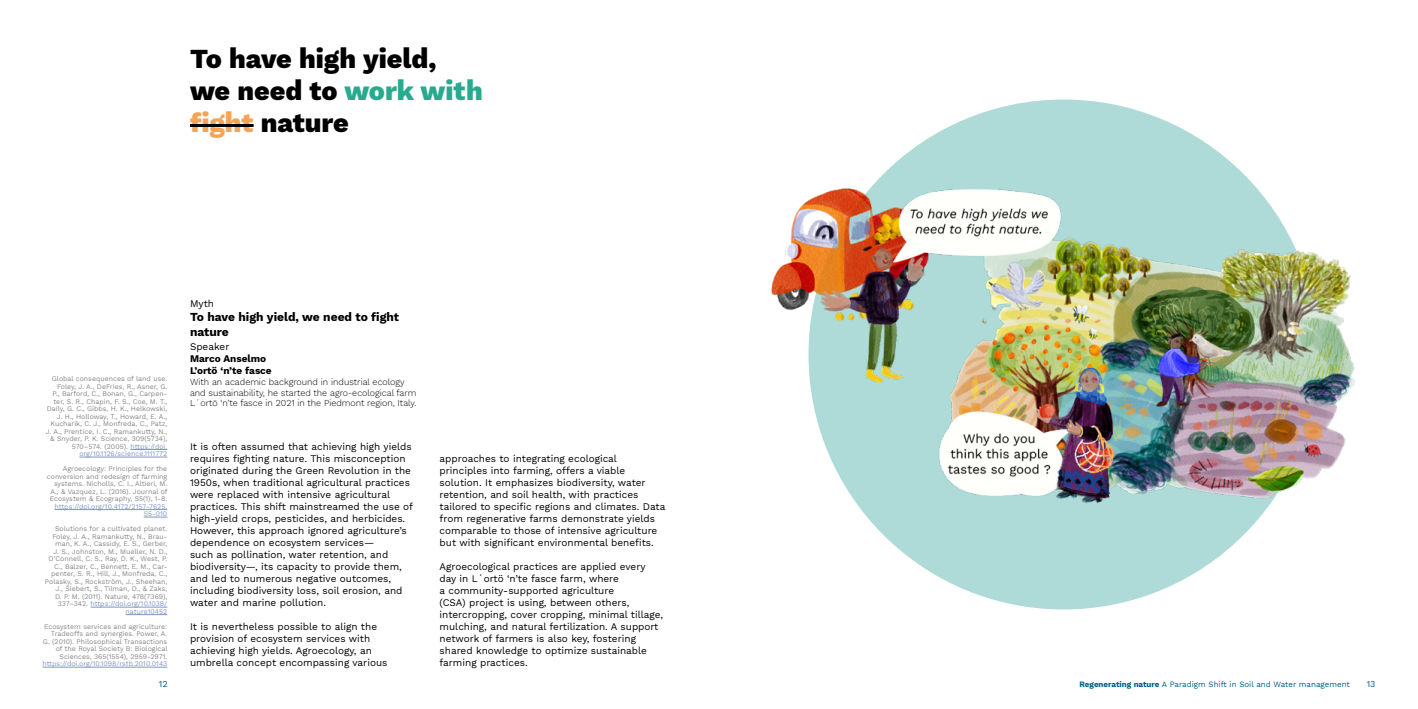
<style>
.page{position:relative;width:1418px;height:709px;background:#fff}
.page>*{position:absolute;margin:0;border:0;box-sizing:border-box;transform-origin:0 0}
.t1{font:800 27px/32.4px "Work Sans";color:#000}
.t2{font:700 12px/14.4px "Work Sans";color:#000}
.t3{font:10px/12px "Work Sans";color:#000}
.t4{font:700 10px/12px "Work Sans";color:#000}
.t5{font:300 9px/10.8px "Work Sans";color:#000}
.t6{font:9px "Work Sans";color:#005f84}
.t7{font:8px "Work Sans";color:#005f84}
.t8{font:7px/7.5px "Work Sans";color:#878787;text-align:right}
.t9{font:7px/7.5px "Work Sans";color:#8194c3;text-align:right}
.s1{color:#27aa8e}
.s2{color:#f4a454}
.s3{color:#8194c3}
.s4{font-weight:700}
</style>
<div class="page">
<div style="left:808px;top:99px;width:510px;height:510px;background:#aedbd7;border-radius:50%"></div>
<hr style="left:130px;top:449px;width:37px;height:1px;background:#8194c3">
<hr style="left:79px;top:457px;width:88px;height:1px;background:#8194c3">
<hr style="left:55px;top:509px;width:112px;height:1px;background:#8194c3">
<svg style="left:144px;top:517px;width:23px;height:1px"></svg>
<hr style="left:91px;top:607px;width:76px;height:1px;background:#8194c3">
<hr style="left:126px;top:614px;width:41px;height:1px;background:#8194c3">
<hr style="left:43px;top:667px;width:124px;height:1px;background:#8194c3">
<hr style="left:190px;top:124px;width:63px;height:3px;background:#000">
<img style="left:771px;top:183px;width:584px;height:342px">
<h1 class="t1" style="left:190px;top:41px;width:294px">To have high yield, we need to <span class="s1">work with </span><span class="s2">fight</span> nature</h1>
<p class="t8" style="left:46px;top:375px;width:123px">Global consequences of land use.<br>Foley, J. A., DeFries, R., Asner, G.<br>P., Barford, C., Bonan, G., Carpen&shy;ter, S. R., Chapin, F. S., Coe, M. T., Daily, G. C., Gibbs, H. K., Helkowski, J. H., Holloway, T., Howard, E. A., Kucharik, C. J., Monfreda, C., Patz, J. A., Prentice, I. C., Ramankutty, N., &amp; Snyder, P. K. Science, 309(5734), 570–574. (2005). <span class="s3">https://doi. org/10.1126/science.1111772</span></p>
<p class="t8" style="left:47px;top:465px;width:122px">Agroecology: Principles for the conversion and redesign of farming systems. Nicholls, C. I., Altieri, M.<br>A., &amp; Vazquez, L. (2016). Journal of Ecosystem &amp; Ecography, S5(1), 1-8.</p>
<p class="t9" style="left:55px;top:502px;width:114px">https://doi.org/10.4172/2157-7625.<br>S5-010</p>
<p class="t8" style="left:45px;top:525px;width:124px">Solutions for a cultivated planet.<br>Foley, J. A., Ramankutty, N., Brau&shy;man, K. A., Cassidy, E. S., Gerber,<br>J. S., Johnston, M., Mueller, N. D., O’Connell, C. S., Ray, D. K., West, P.<br>C., Balzer, C., Bennett, E. M., Car&shy;penter, S. R., Hill, J., Monfreda, C., Polasky, S., Rockström, J., Sheehan, J., Siebert, S., Tilman, D., &amp; Zaks,<br>D. P. M. (2011). Nature, 478(7369), 337–342. <span class="s3">https://doi.org/10.1038/ nature10452</span></p>
<p class="t8" style="left:43px;top:622px;width:126px">Ecosystem services and agriculture:<br>Tradeoffs and synergies. Power, A.<br>G. (2010). Philosophical Transactions of the Royal Society B: Biological Sciences, 365(1554), 2959-2971.</p>
<p class="t9" style="left:43px;top:660px;width:126px">https://doi.org/10.1098/rstb.2010.0143</p>
<p class="t3" style="left:190px;top:297px;width:26px">Myth</p>
<p class="t2" style="left:190px;top:309px;width:211px">To have high yield, we need to fight nature</p>
<p class="t3" style="left:190px;top:340px;width:41px">Speaker</p>
<p class="t4" style="left:190px;top:352px;width:83px">Marco Anselmo<br>L’ortö ‘n’te fasce</p>
<p class="t5" style="left:190px;top:376px;width:228px">With an academic background in industrial ecology and sustainability, he started the agro-ecological farm<br>L´ortö ‘n’te fasce in 2021 in the Piedmont region, Italy.</p>
<p class="t3" style="left:190px;top:440px;width:224px">It is often assumed that achieving high yields requires fighting nature. This misconception originated during the Green Revolution in the 1950s, when traditional agricultural practices were replaced with intensive agricultural practices. This shift mainstreamed the use of high-yield crops, pesticides, and herbicides.<br>However, this approach ignored agriculture’s dependence on ecosystem services—<br>such as pollination, water retention, and biodiversity—, its capacity to provide them, and led to numerous negative outcomes, including biodiversity loss, soil erosion, and water and marine pollution.</p>
<p class="t3" style="left:190px;top:620px;width:199px">It is nevertheless possible to align the provision of ecosystem services with achieving high yields. Agroecology, an umbrella concept encompassing various</p>
<p class="t3" style="left:439px;top:452px;width:227px">approaches to integrating ecological principles into farming, offers a viable solution. It emphasizes biodiversity, water retention, and soil health, with practices tailored to specific regions and climates. Data from regenerative farms demonstrate yields comparable to those of intensive agriculture but with significant environmental benefits.</p>
<p class="t3" style="left:439px;top:560px;width:225px">Agroecological practices are applied every day in L´ortö ‘n’te fasce farm, where<br>a community-supported agriculture<br>(CSA) project is using, between others, intercropping, cover cropping, minimal tillage, mulching, and natural fertilization. A support network of farmers is also key, fostering shared knowledge to optimize sustainable farming practices.</p>
<p class="t6" style="left:159px;top:677px;width:10px">12</p>
<p class="t6" style="left:1366px;top:677px;width:10px">13</p>
<p class="t7" style="left:1079px;top:678px;width:272px"><span class="s4">Regenerating nature</span> A Paradigm Shift in Soil and Water management</p>
</div>
